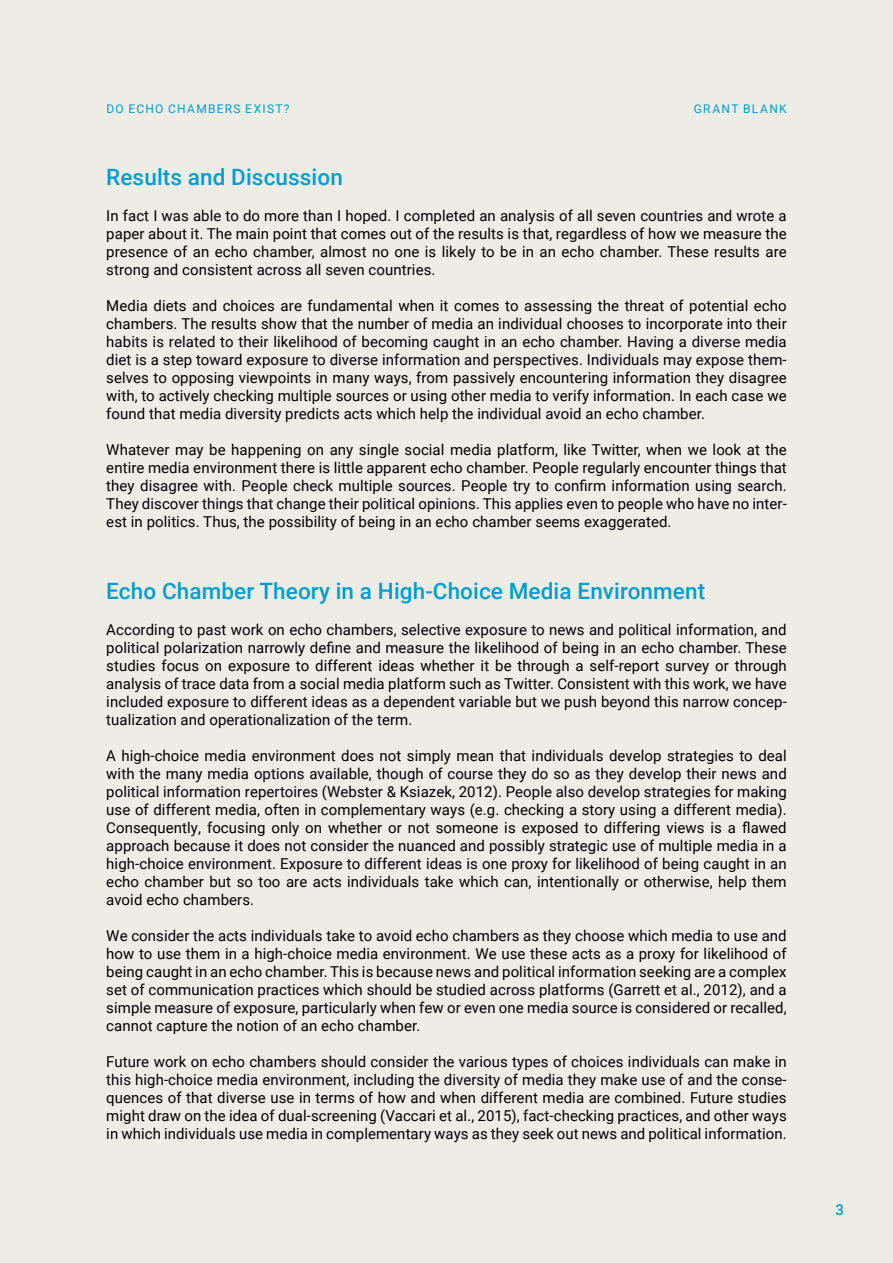
<style>
.page{position:relative;width:893px;height:1263px;background:#edece5}
.page>*{position:absolute;margin:0;border:0;box-sizing:border-box;transform-origin:0 0}
.Blocksatz{font:500 22.5px "Roboto";letter-spacing:.005em;color:#009ed4}
.Blocksatz-2{font:15px/18px "Roboto";letter-spacing:.005em;color:#000;text-align:justify}
.t1{font:500 15px "Roboto";color:#009ed4}
.t2{font:12px "Roboto";letter-spacing:.105em;color:#009ed4}
</style>
<div class="page">
<p class="t2" style="left:107px;top:100px;width:185px">DO ECHO CHAMBERS EXIST?</p>
<p class="t2" style="left:694px;top:100px;width:94px">GRANT BLANK</p>
<p class="Blocksatz" style="left:106px;top:161px;width:238px">Results and Discussion</p>
<p class="Blocksatz-2" style="left:106px;top:206px;width:682px">In fact I was able to do more than I hoped. I completed an analysis of all seven countries and wrote a paper about it. The main point that comes out of the results is that, regardless of how we measure the presence of an echo chamber, almost no one is likely to be in an echo chamber. These results are strong and consistent across all seven countries.</p>
<p class="Blocksatz-2" style="left:106px;top:296px;width:682px">Media diets and choices are fundamental when it comes to assessing the threat of potential echo chambers. The results show that the number of media an individual chooses to incorporate into their habits is related to their likelihood of becoming caught in an echo chamber. Having a diverse media diet is a step toward exposure to diverse information and perspectives. Individuals may expose them&shy;selves to opposing viewpoints in many ways, from passively encountering information they disagree with, to actively checking multiple sources or using other media to verify information. In each case we found that media diversity predicts acts which help the individual avoid an echo chamber.</p>
<p class="Blocksatz-2" style="left:106px;top:440px;width:682px">Whatever may be happening on any single social media platform, like Twitter, when we look at the entire media environment there is little apparent echo chamber. People regularly encounter things that they disagree with. People check multiple sources. People try to confirm information using search.<br>They discover things that change their political opinions. This applies even to people who have no inter&shy;est in politics. Thus, the possibility of being in an echo chamber seems exaggerated.</p>
<p class="Blocksatz" style="left:106px;top:575px;width:600px">Echo Chamber Theory in a High-Choice Media Environment</p>
<p class="Blocksatz-2" style="left:106px;top:620px;width:682px">According to past work on echo chambers, selective exposure to news and political information, and political polarization narrowly define and measure the likelihood of being in an echo chamber. These studies focus on exposure to different ideas whether it be through a self-report survey or through analysis of trace data from a social media platform such as Twitter. Consistent with this work, we have included exposure to different ideas as a dependent variable but we push beyond this narrow concep&shy;tualization and operationalization of the term.</p>
<p class="Blocksatz-2" style="left:106px;top:746px;width:682px">A high-choice media environment does not simply mean that individuals develop strategies to deal with the many media options available, though of course they do so as they develop their news and political information repertoires (Webster &amp; Ksiazek, 2012). People also develop strategies for making use of different media, often in complementary ways (e.g. checking a story using a different media).<br>Consequently, focusing only on whether or not someone is exposed to differing views is a flawed approach because it does not consider the nuanced and possibly strategic use of multiple media in a high-choice environment. Exposure to different ideas is one proxy for likelihood of being caught in an echo chamber but so too are acts individuals take which can, intentionally or otherwise, help them avoid echo chambers.</p>
<p class="Blocksatz-2" style="left:106px;top:926px;width:682px">We consider the acts individuals take to avoid echo chambers as they choose which media to use and how to use them in a high-choice media environment. We use these acts as a proxy for likelihood of being caught in an echo chamber. This is because news and political information seeking are a complex set of communication practices which should be studied across platforms (Garrett et al., 2012), and a simple measure of exposure, particularly when few or even one media source is considered or recalled, cannot capture the notion of an echo chamber.</p>
<p class="Blocksatz-2" style="left:106px;top:1052px;width:682px">Future work on echo chambers should consider the various types of choices individuals can make in this high-choice media environment, including the diversity of media they make use of and the conse&shy;quences of that diverse use in terms of how and when different media are combined. Future studies might draw on the idea of dual-screening (Vaccari et al., 2015), fact-checking practices, and other ways in which individuals use media in complementary ways as they seek out news and political information.</p>
<p class="t1" style="left:836px;top:1199px;width:10px">3</p>
</div>
